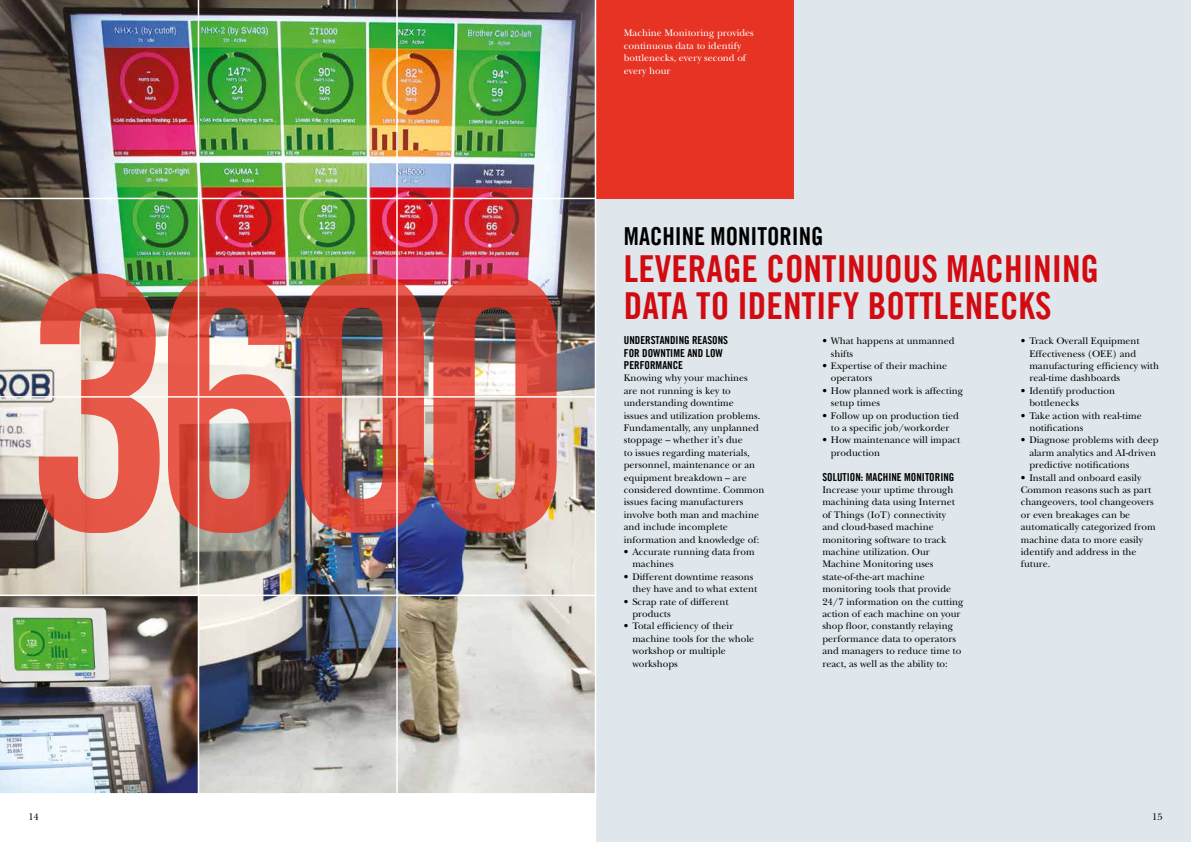
<style>
.page{position:relative;width:1191px;height:842px;background:#fff}
.page>*{position:absolute;margin:0;border:0;box-sizing:border-box;transform-origin:0 0}
.t1{font:350px "Trade Gothic LT Com Bd Cn 20";color:#e63323}
.t2{font:37.2px/37.2px "Trade Gothic LT Com Bd Cn 20";color:#d20a11}
.t3{font:24.8px "Trade Gothic LT Com Bd Cn 20";color:#000}
.t4{font:11px/12.4px "Trade Gothic LT Com Bd Cn 20";color:#000}
.t5{font:10px/12.4px "New Baskerville IT Cfor S Tools";color:#000}
.t6{font:10px/12.4px "New Baskerville IT Cfor S Tools";color:#fff}
</style>
<div class="page">
<img style="left:0;top:0;width:595px;height:793px">
<div style="left:595px;top:0;width:596px;height:842px;background:#dfe7ec"></div>
<img style="left:0;top:596px;width:198px;height:197px">
<hr style="left:0;top:396px;width:595px;height:2px;background:#fff">
<hr style="left:396px;top:0;width:2px;height:794px;background:#fff">
<hr style="left:0;top:595px;width:595px;height:1px;background:#fff">
<div style="left:595px;top:0;width:199px;height:198px;background:#e63323"></div>
<hr style="left:198px;top:0;width:1px;height:794px;background:#fff">
<hr style="left:0;top:198px;width:595px;height:1px;background:#fff">
<hr style="left:595px;top:0;width:1px;height:842px;background:#fff">
<h1 class="t1" style="left:23px;top:192px;width:551px">3600</h1>
<p class="t6" style="left:624px;top:27px;width:132px">Machine Monitoring provides continuous data to identify bottlenecks, every second of every hour</p>
<h3 class="t3" style="left:624px;top:221px;width:201px">MACHINE MONITORING</h3>
<h2 class="t2" style="left:624px;top:250px;width:477px">LEVERAGE CONTINUOUS MACHINING<br>DATA TO IDENTIFY BOTTLENECKS</h2>
<p class="t4" style="left:624px;top:334px;width:106px">UNDERSTANDING REASONS<br>FOR DOWNTIME AND LOW<br>PERFORMANCE</p>
<p class="t5" style="left:624px;top:372px;width:142px">Knowing why your machines<br>are not running is key to understanding downtime<br>issues and utilization problems.<br>Fundamentally, any unplanned stoppage – whether it’s due<br>to issues regarding materials, personnel, maintenance or an equipment breakdown – are considered downtime. Common issues facing manufacturers involve both man and machine and include incomplete information and knowledge of:</p>
<p class="t5" style="left:632px;top:546px;width:124px;text-indent:-8px">• Accurate running data from machines</p>
<p class="t5" style="left:632px;top:571px;width:126px;text-indent:-8px">• Different downtime reasons they have and to what extent</p>
<p class="t5" style="left:632px;top:595px;width:98px;text-indent:-8px">• Scrap rate of different products</p>
<p class="t5" style="left:632px;top:620px;width:123px;text-indent:-8px">• Total efficiency of their machine tools for the whole workshop or multiple workshops</p>
<p class="t5" style="left:831px;top:335px;width:125px;text-indent:-8px">• What happens at unmanned shifts</p>
<p class="t5" style="left:831px;top:360px;width:118px;text-indent:-8px">• Expertise of their machine operators</p>
<p class="t5" style="left:831px;top:385px;width:134px;text-indent:-8px">• How planned work is affecting setup times</p>
<p class="t5" style="left:822px;top:409px;width:138px;text-align:center">• Follow up on production tied to a specific job/workorder</p>
<p class="t5" style="left:831px;top:434px;width:131px;text-indent:-8px">• How maintenance will impact production</p>
<p class="t4" style="left:822px;top:470px;width:133px">SOLUTION: MACHINE MONITORING</p>
<p class="t5" style="left:822px;top:484px;width:142px">Increase your uptime through machining data using Internet of Things (IoT) connectivity and cloud-based machine monitoring software to track machine utilization. Our<br>Machine Monitoring uses state-of-the-art machine monitoring tools that provide<br>24/7 information on the cutting action of each machine on your shop floor, constantly relaying performance data to operators and managers to reduce time to react, as well as the ability to:</p>
<p class="t5" style="left:1029px;top:335px;width:131px;text-indent:-8px">• Track Overall Equipment<br>Effectiveness (OEE) and manufacturing efficiency with real-time dashboards</p>
<p class="t5" style="left:1029px;top:385px;width:87px;text-indent:-8px">• Identify production bottlenecks</p>
<p class="t5" style="left:1029px;top:409px;width:114px;text-indent:-8px">• Take action with real-time notifications</p>
<p class="t5" style="left:1029px;top:434px;width:131px;text-indent:-8px">• Diagnose problems with deep alarm analytics and AI-driven predictive notifications</p>
<p class="t5" style="left:1020px;top:471px;width:136px">• Install and onboard easily<br>Common reasons such as part changeovers, tool changeovers or even breakages can be automatically categorized from machine data to more easily identify and address in the</p>
<p class="t5" style="left:1020px;top:558px;width:31px">future.</p>
<p class="t5" style="left:28px;top:811px;width:12px">14</p>
<p class="t5" style="left:1152px;top:811px;width:12px">15</p>
</div>
